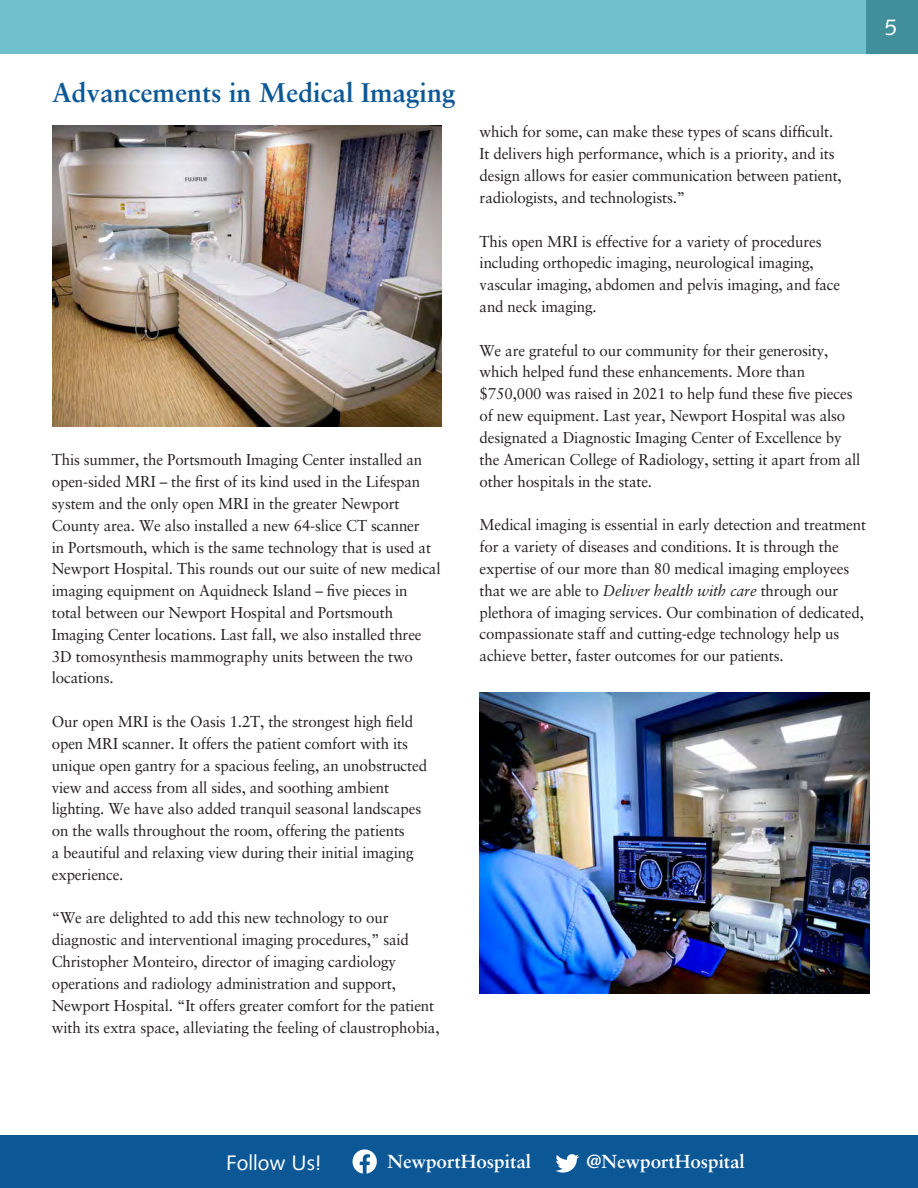
<style>
.page{position:relative;width:918px;height:1188px;background:#fff}
.page>*{position:absolute;margin:0;border:0;box-sizing:border-box;transform-origin:0 0}
.t1{font:700 27px "Sabon";color:#0c5896}
.t2{font:22.5px "Syntax";color:#fff}
.t3{font:21px "Syntax";color:#fff}
.t4{font:700 18.9px "Sabon";color:#fff}
.t5{font:15.75px/21.8px "Sabon";letter-spacing:-.01em;color:#231f20;scale:.96 1}
.s1{font-style:italic}
</style>
<div class="page">
<div style="left:0;top:0;width:918px;height:54px;background:#70c1cb"></div>
<div style="left:866px;top:0;width:52px;height:54px;background:#428f9c"></div>
<img style="left:52px;top:125px;width:390px;height:301px">
<img style="left:480px;top:692px;width:390px;height:301px">
<div style="left:0;top:1136px;width:918px;height:52px;background:#0c5896"></div>
<svg style="left:353px;top:1149px;width:24px;height:25px"></svg>
<svg style="left:555px;top:1154px;width:24px;height:19px"></svg>
<h2 class="t1" style="left:52px;top:76px;width:405px">Advancements in Medical Imaging</h2>
<p class="t5" style="left:52px;top:449px;width:406px">This summer, the Portsmouth Imaging Center installed an open-sided MRI – the frst of its kind used in the Lifespan system and the only open MRI in the greater Newport County area. We also installed a new 64-slice CT scanner<br>in Portsmouth, which is the same technology that is used at Newport Hospital. This rounds out our suite of new medical imaging equipment on Aquidneck Island – fve pieces in total between our Newport Hospital and Portsmouth Imaging Center locations. Last fall, we also installed three 3D tomosynthesis mammography units between the two locations.</p>
<p class="t5" style="left:52px;top:711px;width:392px">Our open MRI is the Oasis 1.2T, the strongest high feld open MRI scanner. It offers the patient comfort with its unique open gantry for a spacious feeling, an unobstructed view and access from all sides, and soothing ambient lighting. We have also added tranquil seasonal landscapes on the walls throughout the room, offering the patients<br>a beautiful and relaxing view during their initial imaging experience.</p>
<p class="t5" style="left:52px;top:907px;width:405px">“We are delighted to add this new technology to our diagnostic and interventional imaging procedures,” said Christopher Monteiro, director of imaging cardiology operations and radiology administration and support, Newport Hospital. “It offers greater comfort for the patient with its extra space, alleviating the feeling of claustrophobia,</p>
<p class="t2" style="left:885px;top:14px;width:14px">5</p>
<p class="t5" style="left:480px;top:121px;width:379px">which for some, can make these types of scans diffcult.<br>It delivers high performance, which is a priority, and its design allows for easier communication between patient, radiologists, and technologists.”</p>
<p class="t5" style="left:480px;top:230px;width:377px">This open MRI is effective for a variety of procedures including orthopedic imaging, neurological imaging, vascular imaging, abdomen and pelvis imaging, and face and neck imaging.</p>
<p class="t5" style="left:480px;top:339px;width:398px">We are grateful to our community for their generosity, which helped fund these enhancements. More than $750,000 was raised in 2021 to help fund these fve pieces of new equipment. Last year, Newport Hospital was also designated a Diagnostic Imaging Center of Excellence by the American College of Radiology, setting it apart from all other hospitals in the state.</p>
<p class="t5" style="left:480px;top:514px;width:404px">Medical imaging is essential in early detection and treatment for a variety of diseases and conditions. It is through the expertise of our more than 80 medical imaging employees that we are able to <span class="s1">Deliver health with care</span> through our plethora of imaging services. Our combination of dedicated, compassionate staff and cutting-edge technology help us achieve better, faster outcomes for our patients.</p>
<p class="t3" style="left:226px;top:1151px;width:97px">Follow Us!</p>
<p class="t4" style="left:387px;top:1150px;width:145px">NewportHospital</p>
<p class="t4" style="left:586px;top:1150px;width:160px">@NewportHospital</p>
</div>
